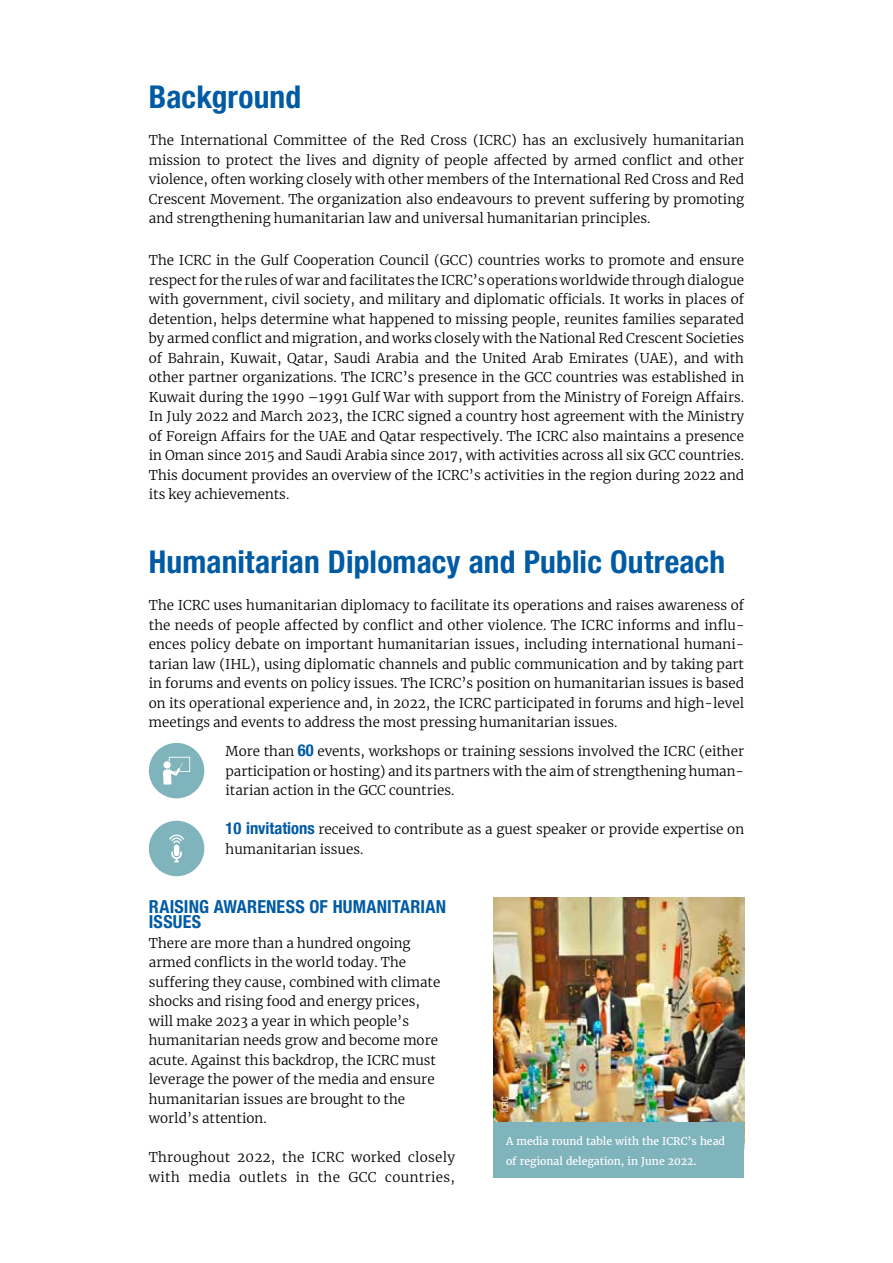
<style>
.page{position:relative;width:893px;height:1263px;background:#fff}
.page>*{position:absolute;margin:0;border:0;box-sizing:border-box;transform-origin:0 0}
.t1{font:700 condensed 31.5px "Helvetica Neue LT Std";letter-spacing:.005em;color:#005ba4}
.t2{font:700 condensed 18px/15px "Helvetica Neue LT Std";letter-spacing:.01em;color:#005ba4}
.t3{font:300 13.5px/19.5px "Merriweather";color:#000;text-align:justify}
.t4{font:300 13.5px/19.5px "Merriweather";letter-spacing:.02em;color:#000}
.t5{font:10.5px/19.5px "Merriweather";color:#fff}
.t6{font:condensed 9px "Helvetica Neue LT Std";color:#fff}
.s1{font-family:"Helvetica Neue LT Com";font-weight:700;font-stretch:condensed;font-size:16.5px;color:#005ba4}
</style>
<div class="page">
<div style="left:149px;top:743px;width:55px;height:55px;background:#80b4bd;border-radius:50%"></div>
<svg style="left:163px;top:757px;width:27px;height:27px"></svg>
<div style="left:149px;top:821px;width:55px;height:55px;background:#80b4bd;border-radius:50%"></div>
<svg style="left:169px;top:834px;width:15px;height:28px"></svg>
<img style="left:493px;top:897px;width:251px;height:225px">
<div style="left:493px;top:1122px;width:251px;height:56px;background:#80b4bd"></div>
<h1 class="t1" style="left:149px;top:77px;width:154px">Background</h1>
<p class="t3" style="left:149px;top:130px;width:597px">The International Committee of the Red Cross (ICRC) has an exclusively humanitarian mission to protect the lives and dignity of people affected by armed conflict and other violence, often working closely with other members of the International Red Cross and Red Crescent Movement. The organization also endeavours to prevent suffering by promoting and strengthening humanitarian law and universal humanitarian principles.</p>
<p class="t3" style="left:149px;top:250px;width:597px">The ICRC in the Gulf Cooperation Council (GCC) countries works to promote and ensure respect for the rules of war and facilitates the ICRC’s operations worldwide through dialogue with government, civil society, and military and diplomatic officials. It works in places of detention, helps determine what happened to missing people, reunites families separated by armed conflict and migration, and works closely with the National Red Crescent Societies of Bahrain, Kuwait, Qatar, Saudi Arabia and the United Arab Emirates (UAE), and with other partner organizations. The ICRC’s presence in the GCC countries was established in Kuwait during the 1990 –1991 Gulf War with support from the Ministry of Foreign Affairs.<br>In July 2022 and March 2023, the ICRC signed a country host agreement with the Ministry of Foreign Affairs for the UAE and Qatar respectively. The ICRC also maintains a presence in Oman since 2015 and Saudi Arabia since 2017, with activities across all six GCC countries.<br>This document provides an overview of the ICRC’s activities in the region during 2022 and its key achievements.</p>
<h1 class="t1" style="left:149px;top:542px;width:578px">Humanitarian Diplomacy and Public Outreach</h1>
<p class="t3" style="left:149px;top:595px;width:597px">The ICRC uses humanitarian diplomacy to facilitate its operations and raises awareness of the needs of people affected by conflict and other violence. The ICRC informs and influ&shy;ences policy debate on important humanitarian issues, including international humani&shy;tarian law (IHL), using diplomatic channels and public communication and by taking part in forums and events on policy issues. The ICRC’s position on humanitarian issues is based on its operational experience and, in 2022, the ICRC participated in forums and high-level meetings and events to address the most pressing humanitarian issues.</p>
<p class="t3" style="left:226px;top:741px;width:520px">More than <span class="s1">60</span> events, workshops or training sessions involved the ICRC (either participation or hosting) and its partners with the aim of strengthening human&shy;itarian action in the GCC countries.</p>
<p class="t3" style="left:226px;top:819px;width:520px"><span class="s1">10 invitations</span> received to contribute as a guest speaker or provide expertise on humanitarian issues.</p>
<h2 class="t2" style="left:149px;top:899px;width:299px">RAISING AWARENESS OF HUMANITARIAN<br>ISSUES</h2>
<p class="t3" style="left:149px;top:932px;width:293px;text-align:left">There are more than a hundred ongoing armed conflicts in the world today. The suffering they cause, combined with climate shocks and rising food and energy prices, will make 2023 a year in which people’s humanitarian needs grow and become more acute. Against this backdrop, the ICRC must leverage the power of the media and ensure humanitarian issues are brought to the world’s attention.</p>
<p class="t4" style="left:149px;top:1147px;width:308px">Throughout 2022, the ICRC worked closely with media outlets in the GCC countries,</p>
<p class="t6" style="left:500px;top:1112px;width:17px;rotate:-90deg">ICRC</p>
<p class="t5" style="left:506px;top:1132px;width:221px">A media round table with the ICRC’s head of regional delegation, in June 2022.</p>
</div>
